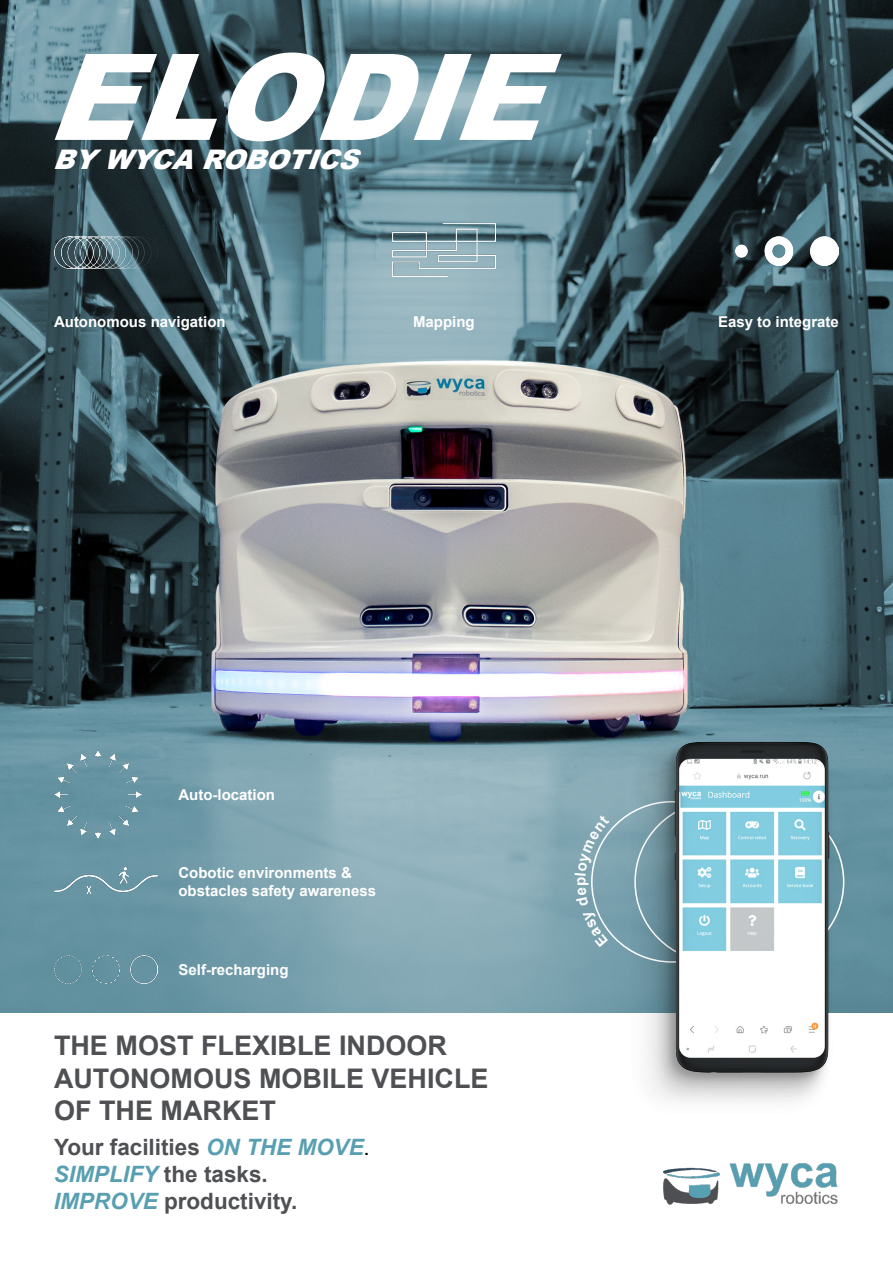
<style>
.page{position:relative;width:893px;height:1263px;background:#fff}
.page>*{position:absolute;margin:0;border:0;box-sizing:border-box;transform-origin:0 0}
.t1{font:italic 900 120px "Arial";color:#fff}
.t2{font:700 27px/32.4px "Arial";color:#4e5053}
.t3{font:italic 900 27px "Arial";color:#fff}
.t4{font:700 22.5px/27px "Arial";color:#4e5053}
.t5{font:700 15px/18px "Arial";color:#fff}
.s1{font-style:italic;color:#589fb1}
.s2{font-weight:400;color:#000}
</style>
<div class="page">
<img style="left:0;top:0;width:893px;height:1013px">
<img style="left:604px;top:703px;width:289px;height:399px">
<img style="left:663px;top:1163px;width:175px;height:42px">
<img style="left:54px;top:868px;width:103px;height:28px">
<img style="left:54px;top:955px;width:103px;height:28px">
<img style="left:54px;top:751px;width:87px;height:87px">
<img style="left:736px;top:236px;width:103px;height:29px">
<img style="left:392px;top:224px;width:103px;height:53px">
<img style="left:54px;top:236px;width:103px;height:33px">
<svg style="left:575px;top:815px;width:35px;height:132px;background:#81a6b2"></svg>
<h1 class="t1" style="left:46px;top:10px;width:553px">ELODIE</h1>
<h2 class="t3" style="left:53px;top:139px;width:320px">BYWYCAROBOTICS</h2>
<p class="t5" style="left:54px;top:313px;width:173px">Autonomous navigation</p>
<p class="t5" style="left:413px;top:313px;width:63px">Mapping</p>
<p class="t5" style="left:718px;top:313px;width:122px">Easy to integrate</p>
<p class="t5" style="left:178px;top:786px;width:98px">Auto-location</p>
<p class="t5" style="left:178px;top:864px;width:199px">Cobotic environments &amp; obstacles safety awareness</p>
<p class="t5" style="left:178px;top:960px;width:112px">Self-recharging</p>
<h2 class="t2" style="left:54px;top:1030px;width:436px">THE MOST FLEXIBLE INDOOR<br>AUTONOMOUS MOBILE VEHICLE<br>OF THE MARKET</h2>
<h3 class="t4" style="left:54px;top:1134px;width:317px">Your facilities <span class="s1">ON THE MOVE</span><span class="s2">.<br></span><span class="s1">SIMPLIFY</span> the tasks.<br><span class="s1">IMPROVE</span> productivity.</h3>
</div>
